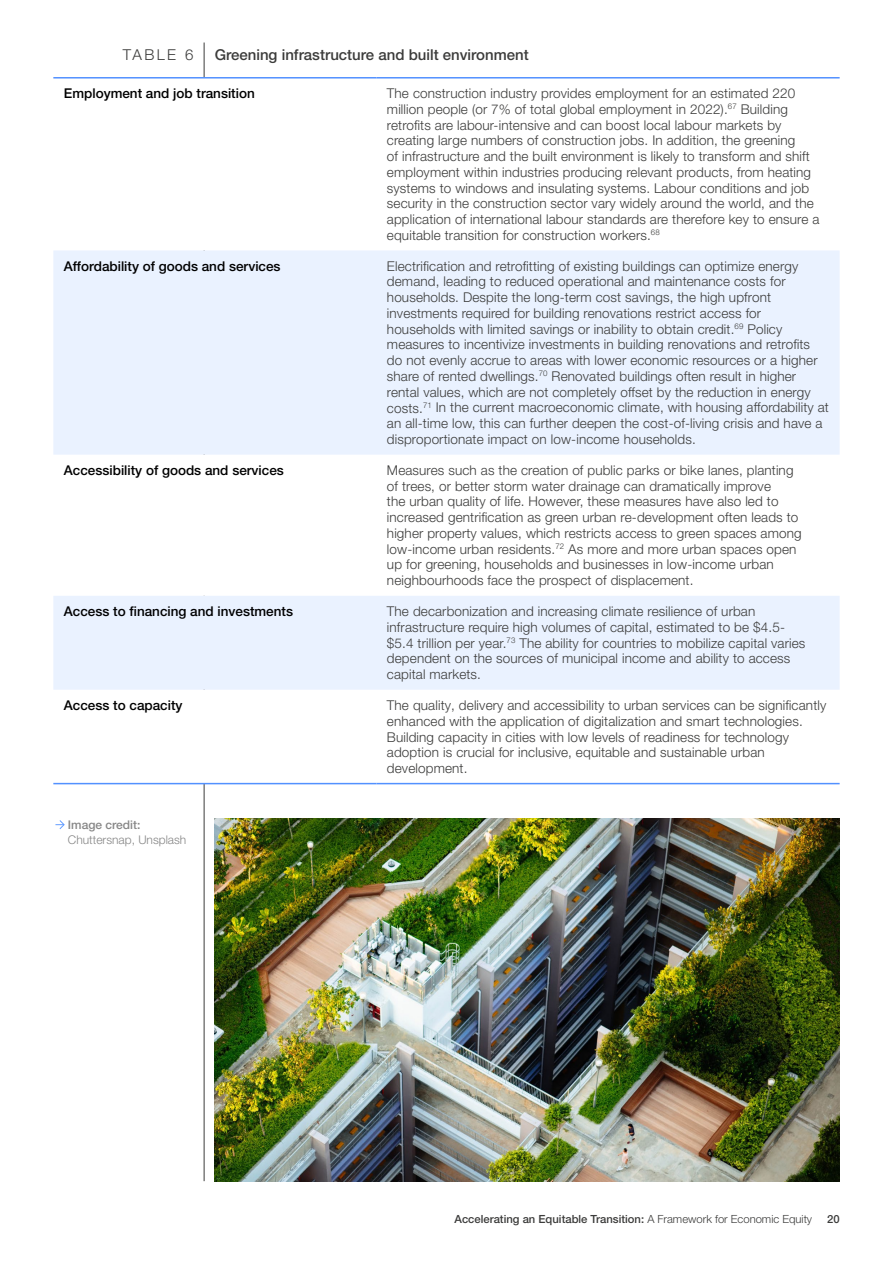
<style>
.page{position:relative;width:893px;height:1263px;background:#fff}
.page>*{position:absolute;margin:0;border:0;box-sizing:border-box;transform-origin:0 0}
.t1{font:500 15px "Helvetica Neue LT Pro";color:#3c3c3b}
.t2{font:300 15px "Helvetica Neue LT Pro";letter-spacing:.16em;color:#3c3c3b}
.t3{font:300 13.5px/15.8px "Helvetica Neue LT Pro";letter-spacing:.01em;color:#3c3c3b}
.t4{font:500 13.5px "Helvetica Neue LT Pro";color:#000}
.t5{font:300 12px "Helvetica Neue LT Pro";color:#878787}
.t6{font:500 12px "Helvetica Neue LT Pro";color:#878787}
.t7{font:500 11.25px "Helvetica Neue LT Pro";color:#3c3c3b}
.s1{font-weight:300}
</style>
<div class="page">
<hr style="left:204px;top:43px;width:1px;height:1138px;background:#3c3c3b">
<svg style="left:53px;top:250px;width:787px;height:440px;fill:#eaf2ff"></svg>
<hr style="left:53px;top:77px;width:323px;height:2px;background:#5291ff">
<hr style="left:376px;top:77px;width:464px;height:2px;background:#5291ff">
<hr style="left:53px;top:783px;width:323px;height:1px;background:#5291ff">
<hr style="left:376px;top:783px;width:464px;height:1px;background:#5291ff">
<svg style="left:55px;top:820px;width:10px;height:9px"></svg>
<img style="left:215px;top:819px;width:625px;height:362px">
<p class="t2" style="left:123px;top:45px;width:72px">TABLE 6</p>
<p class="t1" style="left:215px;top:45px;width:315px">Greening infrastructure and built environment</p>
<p class="t4" style="left:64px;top:85px;width:192px">Employment and job transition</p>
<p class="t3" style="left:387px;top:85px;width:434px">The construction industry provides employment for an estimated 220 million people (or 7% of total global employment in 2022).<sup>67</sup> Building retrofits are labour-intensive and can boost local labour markets by creating large numbers of construction jobs. In addition, the greening<br>of infrastructure and the built environment is likely to transform and shift employment within industries producing relevant products, from heating systems to windows and insulating systems. Labour conditions and job security in the construction sector vary widely around the world, and the application of international labour standards are therefore key to ensure a equitable transition for construction workers.<sup>68</sup></p>
<p class="t4" style="left:64px;top:258px;width:218px">Affordability of goods and services</p>
<p class="t3" style="left:387px;top:258px;width:443px">Electrification and retrofitting of existing buildings can optimize energy demand, leading to reduced operational and maintenance costs for households. Despite the long-term cost savings, the high upfront investments required for building renovations restrict access for households with limited savings or inability to obtain credit.<sup>69</sup> Policy measures to incentivize investments in building renovations and retrofits do not evenly accrue to areas with lower economic resources or a higher share of rented dwellings.<sup>70</sup> Renovated buildings often result in higher rental values, which are not completely offset by the reduction in energy costs.<sup>71</sup> In the current macroeconomic climate, with housing affordability at an all-time low, this can further deepen the cost-of-living crisis and have a disproportionate impact on low-income households.</p>
<p class="t4" style="left:64px;top:462px;width:221px">Accessibility of goods and services</p>
<p class="t3" style="left:387px;top:462px;width:416px">Measures such as the creation of public parks or bike lanes, planting of trees, or better storm water drainage can dramatically improve<br>the urban quality of life. However, these measures have also led to increased gentrification as green urban re-development often leads to higher property values, which restricts access to green spaces among low-income urban residents.<sup>72</sup> As more and more urban spaces open up for greening, households and businesses in low-income urban neighbourhoods face the prospect of displacement.</p>
<p class="t4" style="left:64px;top:603px;width:231px">Access to financing and investments</p>
<p class="t3" style="left:387px;top:603px;width:420px">The decarbonization and increasing climate resilience of urban infrastructure require high volumes of capital, estimated to be $4.5- $5.4 trillion per year.<sup>73</sup> The ability for countries to mobilize capital varies dependent on the sources of municipal income and ability to access capital markets.</p>
<p class="t4" style="left:64px;top:697px;width:120px">Access to capacity</p>
<p class="t3" style="left:387px;top:697px;width:441px">The quality, delivery and accessibility to urban services can be significantly enhanced with the application of digitalization and smart technologies.<br>Building capacity in cities with low levels of readiness for technology adoption is crucial for inclusive, equitable and sustainable urban development.</p>
<p class="t6" style="left:68px;top:818px;width:74px">Image credit:</p>
<p class="t5" style="left:68px;top:832px;width:120px">Chuttersnap, Unsplash</p>
<p class="t7" style="left:454px;top:1212px;width:359px">Accelerating an Equitable Transition: <span class="s1">A Framework for Economic Equity</span></p>
<p class="t7" style="left:827px;top:1212px;width:14px">20</p>
</div>
